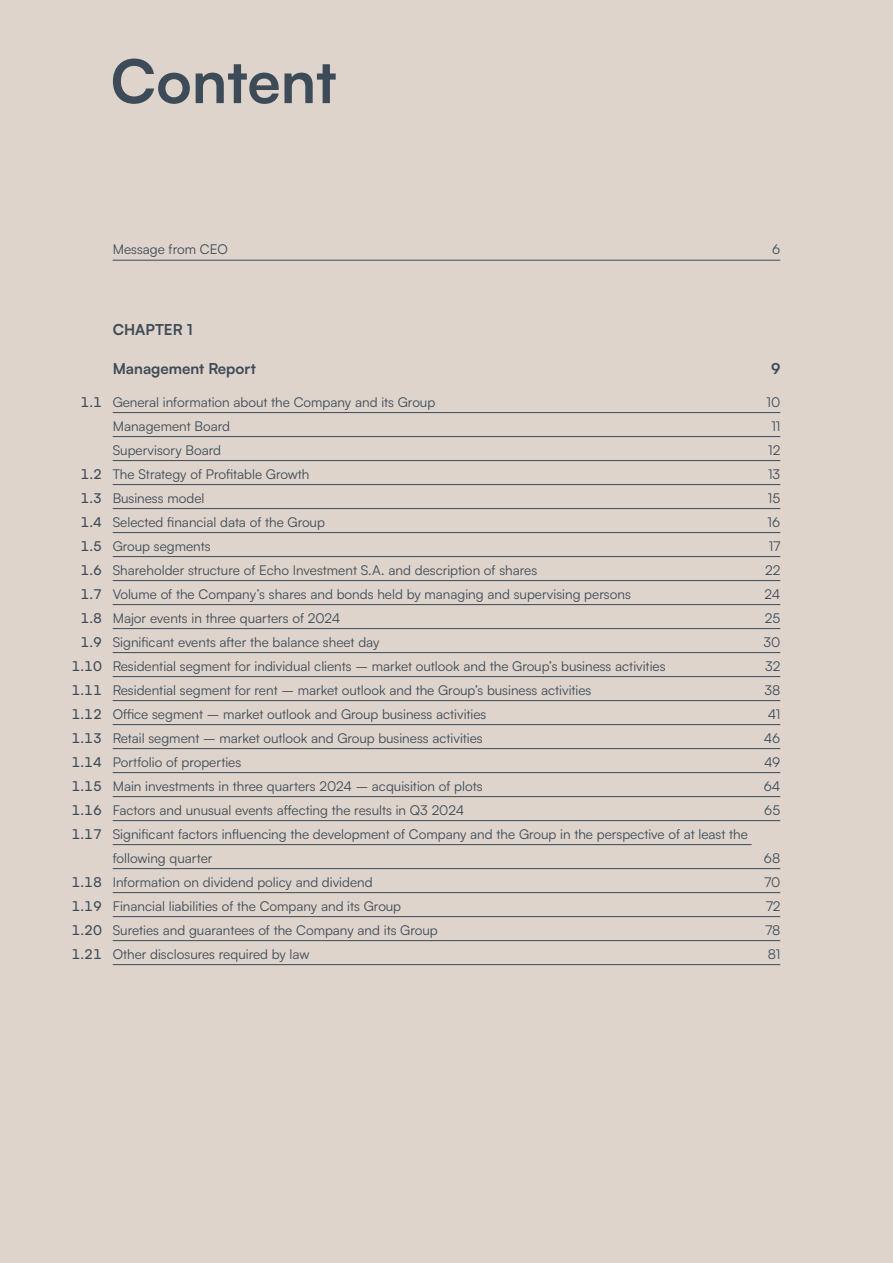
<style>
.page{position:relative;width:893px;height:1263px;background:#ded4cc}
.page>*{position:absolute;margin:0;border:0;box-sizing:border-box;transform-origin:0 0}
.t1{font:700 60px "Satoshi";color:#3d4a57}
.t2{font:700 15px "Satoshi";color:#3d4a57}
.t3{font:13.5px/24px "Satoshi";color:#3d4a57}
.t4{font:500 13.5px/24px "Satoshi";color:#3d4a57;text-align:right}
</style>
<div class="page">
<hr style="left:113px;top:260px;width:667px;height:1px;background:#3d4a57">
<hr style="left:113px;top:412px;width:667px;height:1px;background:#3d4a57">
<hr style="left:113px;top:436px;width:667px;height:1px;background:#3d4a57">
<hr style="left:113px;top:460px;width:667px;height:1px;background:#3d4a57">
<hr style="left:113px;top:484px;width:667px;height:1px;background:#3d4a57">
<hr style="left:113px;top:508px;width:667px;height:1px;background:#3d4a57">
<hr style="left:113px;top:532px;width:667px;height:1px;background:#3d4a57">
<hr style="left:113px;top:556px;width:667px;height:1px;background:#3d4a57">
<hr style="left:113px;top:580px;width:667px;height:1px;background:#3d4a57">
<hr style="left:113px;top:604px;width:667px;height:1px;background:#3d4a57">
<hr style="left:113px;top:628px;width:667px;height:1px;background:#3d4a57">
<hr style="left:113px;top:652px;width:667px;height:1px;background:#3d4a57">
<hr style="left:113px;top:676px;width:667px;height:1px;background:#3d4a57">
<hr style="left:113px;top:700px;width:667px;height:1px;background:#3d4a57">
<hr style="left:113px;top:724px;width:667px;height:1px;background:#3d4a57">
<hr style="left:113px;top:748px;width:667px;height:1px;background:#3d4a57">
<hr style="left:113px;top:772px;width:667px;height:1px;background:#3d4a57">
<hr style="left:113px;top:796px;width:667px;height:1px;background:#3d4a57">
<hr style="left:113px;top:820px;width:667px;height:1px;background:#3d4a57">
<hr style="left:113px;top:844px;width:639px;height:1px;background:#3d4a57">
<hr style="left:113px;top:868px;width:667px;height:1px;background:#3d4a57">
<hr style="left:113px;top:892px;width:667px;height:1px;background:#3d4a57">
<hr style="left:113px;top:916px;width:667px;height:1px;background:#3d4a57">
<hr style="left:113px;top:940px;width:667px;height:1px;background:#3d4a57">
<hr style="left:113px;top:964px;width:667px;height:1px;background:#3d4a57">
<h1 class="t1" style="left:111px;top:38px;width:227px">Content</h1>
<p class="t3" style="left:113px;top:237px;width:117px">Message from CEO</p>
<p class="t3" style="left:772px;top:237px;width:10px">6</p>
<p class="t4" style="left:81px;top:390px;width:23px">1.1</p>
<p class="t4" style="left:72px;top:462px;width:32px">1.2<br>1.3<br>1.4<br>1.5<br>1.6<br>1.7<br>1.8<br>1.9<br>1.10<br>1.11<br>1.12<br>1.13<br>1.14<br>1.15<br>1.16<br>1.17</p>
<p class="t4" style="left:72px;top:870px;width:32px;text-align:justify">1.18<br>1.19<br>1.20<br>1.21</p>
<p class="t2" style="left:113px;top:319px;width:82px">CHAPTER 1</p>
<p class="t2" style="left:113px;top:358px;width:145px">Management Report</p>
<p class="t2" style="left:771px;top:358px;width:11px">9</p>
<p class="t3" style="left:113px;top:389px;width:324px">General information about the Company and its Group</p>
<p class="t3" style="left:767px;top:389px;width:15px">10</p>
<p class="t3" style="left:113px;top:413px;width:119px">Management Board</p>
<p class="t3" style="left:771px;top:413px;width:10px">11</p>
<p class="t3" style="left:113px;top:437px;width:110px">Supervisory Board</p>
<p class="t3" style="left:768px;top:437px;width:14px">12</p>
<p class="t3" style="left:113px;top:461px;width:198px">The Strategy of Profitable Growth</p>
<p class="t3" style="left:768px;top:461px;width:14px">13</p>
<p class="t3" style="left:113px;top:485px;width:93px">Business model</p>
<p class="t3" style="left:768px;top:485px;width:14px">15</p>
<p class="t3" style="left:113px;top:509px;width:214px">Selected financial data of the Group</p>
<p class="t3" style="left:768px;top:509px;width:14px">16</p>
<p class="t3" style="left:113px;top:533px;width:99px">Group segments</p>
<p class="t3" style="left:769px;top:533px;width:13px">17</p>
<p class="t3" style="left:113px;top:557px;width:426px">Shareholder structure of Echo Investment S.A. and description of shares</p>
<p class="t3" style="left:765px;top:557px;width:17px">22</p>
<p class="t3" style="left:113px;top:581px;width:520px">Volume of the Company’s shares and bonds held by managing and supervising persons</p>
<p class="t3" style="left:765px;top:581px;width:17px">24</p>
<p class="t3" style="left:113px;top:605px;width:229px">Major events in three quarters of 2024</p>
<p class="t3" style="left:765px;top:605px;width:17px">25</p>
<p class="t3" style="left:113px;top:629px;width:268px">Significant events after the balance sheet day</p>
<p class="t3" style="left:763px;top:629px;width:18px">30</p>
<p class="t3" style="left:113px;top:653px;width:554px">Residential segment for individual clients – market outlook and the Group’s business activities</p>
<p class="t3" style="left:765px;top:653px;width:17px">32</p>
<p class="t3" style="left:113px;top:677px;width:480px">Residential segment for rent – market outlook and the Group’s business activities</p>
<p class="t3" style="left:764px;top:677px;width:17px">38</p>
<p class="t3" style="left:113px;top:701px;width:375px">Office segment – market outlook and Group business activities</p>
<p class="t3" style="left:768px;top:701px;width:14px">41</p>
<p class="t3" style="left:113px;top:725px;width:372px">Retail segment – market outlook and Group business activities</p>
<p class="t3" style="left:764px;top:725px;width:18px">46</p>
<p class="t3" style="left:113px;top:749px;width:130px">Portfolio of properties</p>
<p class="t3" style="left:764px;top:749px;width:18px">49</p>
<p class="t3" style="left:113px;top:773px;width:371px">Main investments in three quarters 2024 – acquisition of plots</p>
<p class="t3" style="left:764px;top:773px;width:18px">64</p>
<p class="t3" style="left:113px;top:797px;width:353px">Factors and unusual events affecting the results in Q3 2024</p>
<p class="t3" style="left:764px;top:797px;width:17px">65</p>
<p class="t3" style="left:113px;top:821px;width:637px">Significant factors influencing the development of Company and the Group in the perspective of at least the following quarter</p>
<p class="t3" style="left:764px;top:845px;width:18px">68</p>
<p class="t3" style="left:113px;top:869px;width:261px">Information on dividend policy and dividend</p>
<p class="t3" style="left:764px;top:869px;width:17px">70</p>
<p class="t3" style="left:113px;top:893px;width:290px">Financial liabilities of the Company and its Group</p>
<p class="t3" style="left:766px;top:893px;width:16px">72</p>
<p class="t3" style="left:113px;top:917px;width:326px">Sureties and guarantees of the Company and its Group</p>
<p class="t3" style="left:765px;top:917px;width:16px">78</p>
<p class="t3" style="left:113px;top:941px;width:198px">Other disclosures required by law</p>
<p class="t3" style="left:768px;top:941px;width:14px">81</p>
</div>
